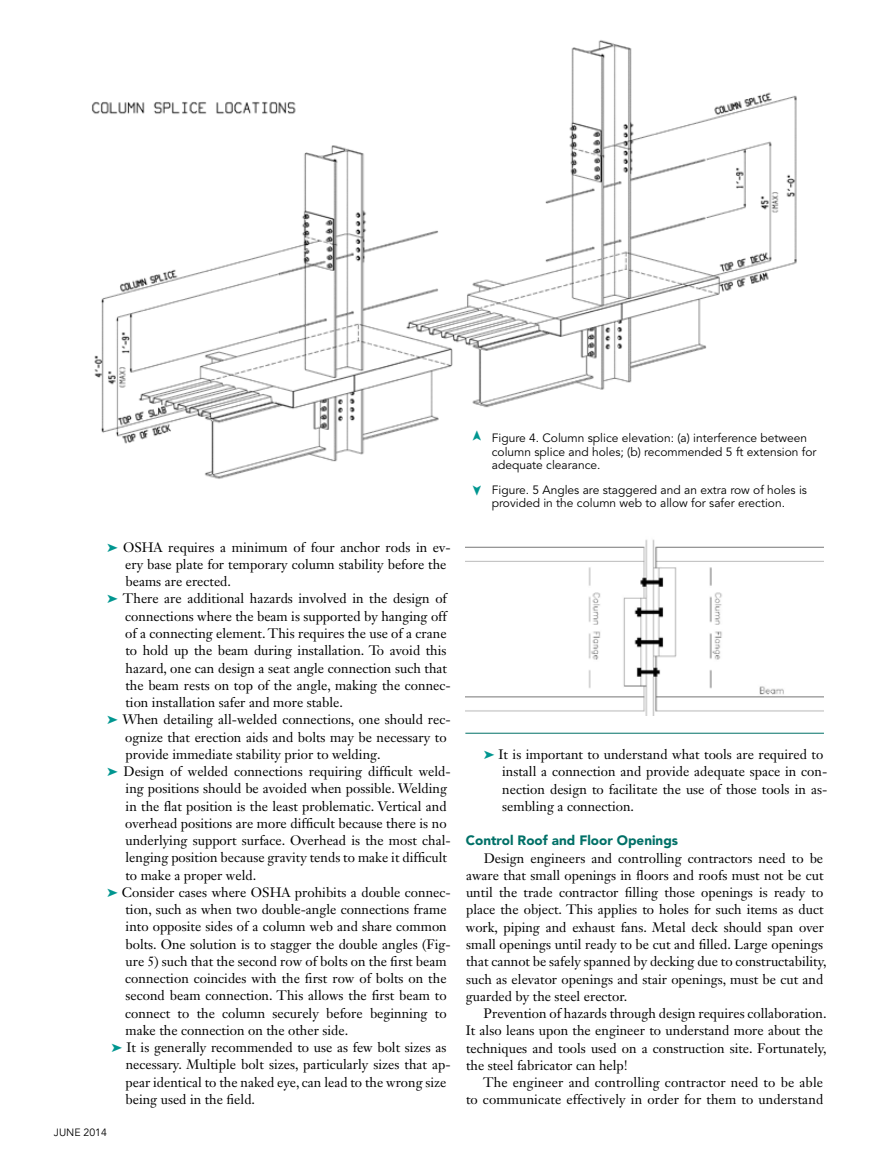
<style>
.page{position:relative;width:878px;height:1175px;background:#fff}
.page>*{position:absolute;margin:0;border:0;box-sizing:border-box;transform-origin:0 0}
.t1{font:13.5px/17.2px "Janson Text LT Std";color:#000}
.t2{font:900 13.5px "Avenir LT Std";color:#007067}
.t3{font:12px/13.5px "Avenir LT Std";color:#000}
.t4{font:10.5px "Avenir LT Std";color:#000}
.s1{color:#009690}
</style>
<div class="page">
<img style="left:94px;top:40px;width:703px;height:439px">
<img style="left:91px;top:78px;width:222px;height:65px">
<img style="left:465px;top:539px;width:359px;height:176px">
<hr style="left:465px;top:733px;width:359px;height:1px;background:#007067">
<svg style="left:473px;top:430px;width:8px;height:11px"></svg>
<p class="t1" style="left:107px;top:538px;width:345px"><span class="s1">➤</span> OSHA requires a minimum of four anchor rods in ev-</p>
<p class="t1" style="left:125px;top:555px;width:323px">ery base plate for temporary column stability before the</p>
<p class="t1" style="left:125px;top:573px;width:107px">beams are erected.</p>
<p class="t1" style="left:107px;top:590px;width:341px"><span class="s1">➤</span> There are additional hazards involved in the design of</p>
<p class="t1" style="left:125px;top:607px;width:323px">connections where the beam is supported by hanging off</p>
<p class="t1" style="left:125px;top:624px;width:323px">of a connecting element. This requires the use of a crane</p>
<p class="t1" style="left:125px;top:642px;width:322px">to hold up the beam during installation. To avoid this</p>
<p class="t1" style="left:126px;top:659px;width:323px">hazard, one can design a seat angle connection such that</p>
<p class="t1" style="left:125px;top:676px;width:327px">the beam rests on top of the angle, making the connec-</p>
<p class="t1" style="left:125px;top:693px;width:219px">tion installation safer and more stable.</p>
<p class="t1" style="left:107px;top:711px;width:345px"><span class="s1">➤</span> When detailing all-welded connections, one should rec-</p>
<p class="t1" style="left:125px;top:728px;width:323px">ognize that erection aids and bolts may be necessary to</p>
<p class="t1" style="left:126px;top:745px;width:256px">provide immediate stability prior to welding.</p>
<p class="t1" style="left:107px;top:762px;width:345px"><span class="s1">➤</span> Design of welded connections requiring difficult weld-</p>
<p class="t1" style="left:126px;top:780px;width:323px">ing positions should be avoided when possible. Welding</p>
<p class="t1" style="left:126px;top:797px;width:322px">in the flat position is the least problematic. Vertical and</p>
<p class="t1" style="left:125px;top:814px;width:323px">overhead positions are more difficult because there is no</p>
<p class="t1" style="left:125px;top:831px;width:327px">underlying support surface. Overhead is the most chal-</p>
<p class="t1" style="left:125px;top:849px;width:323px">lenging position because gravity tends to make it difficult</p>
<p class="t1" style="left:125px;top:866px;width:132px">to make a proper weld.</p>
<p class="t1" style="left:107px;top:883px;width:345px"><span class="s1">➤</span> Consider cases where OSHA prohibits a double connec-</p>
<p class="t1" style="left:125px;top:900px;width:322px">tion, such as when two double-angle connections frame</p>
<p class="t1" style="left:126px;top:918px;width:323px">into opposite sides of a column web and share common</p>
<p class="t1" style="left:125px;top:935px;width:327px">bolts. One solution is to stagger the double angles (Fig-</p>
<p class="t1" style="left:125px;top:952px;width:323px">ure 5) such that the second row of bolts on the first beam</p>
<p class="t1" style="left:125px;top:969px;width:323px">connection coincides with the first row of bolts on the</p>
<p class="t1" style="left:126px;top:987px;width:322px">second beam connection. This allows the first beam to</p>
<p class="t1" style="left:125px;top:1004px;width:323px">connect to the column securely before beginning to</p>
<p class="t1" style="left:126px;top:1021px;width:224px">make the connection on the other side.</p>
<p class="t1" style="left:111px;top:1038px;width:336px"><span class="s1">➤</span> It is generally recommended to use as few bolt sizes as</p>
<p class="t1" style="left:126px;top:1056px;width:326px">necessary. Multiple bolt sizes, particularly sizes that ap-</p>
<p class="t1" style="left:125px;top:1073px;width:322px">pear identical to the naked eye, can lead to the wrong size</p>
<p class="t1" style="left:125px;top:1090px;width:131px">being used in the field.</p>
<p class="t4" style="left:54px;top:1126px;width:54px">JUNE 2014</p>
<p class="t3" style="left:492px;top:432px;width:326px">Figure 4. Column splice elevation: (a) interference between column splice and holes; (b) recommended 5 ft extension for adequate clearance.</p>
<p class="t3" style="left:492px;top:483px;width:317px">Figure. 5 Angles are staggered and an extra row of holes is provided in the column web to allow for safer erection.</p>
<p class="t1" style="left:502px;top:745px;width:326px;text-indent:-18px"><span class="s1">➤</span> It is important to understand what tools are required to install a connection and provide adequate space in con&shy;nection design to facilitate the use of those tools in as&shy;sembling a connection.</p>
<p class="t2" style="left:466px;top:832px;width:214px">Control Roof and Floor Openings</p>
<p class="t1" style="left:466px;top:849px;width:362px;text-indent:18px">Design engineers and controlling contractors need to be aware that small openings in floors and roofs must not be cut until the trade contractor filling those openings is ready to place the object. This applies to holes for such items as duct work, piping and exhaust fans. Metal deck should span over small openings until ready to be cut and filled. Large openings that cannot be safely spanned by decking due to constructability, such as elevator openings and stair openings, must be cut and guarded by the steel erector.</p>
<p class="t1" style="left:465px;top:1004px;width:362px;text-indent:18px">Prevention of hazards through design requires collaboration.<br>It also leans upon the engineer to understand more about the techniques and tools used on a construction site. Fortunately, the steel fabricator can help!</p>
<p class="t1" style="left:466px;top:1073px;width:359px;text-align:right">The engineer and controlling contractor need to be able<br>to communicate effectively in order for them to understand</p>
</div>
